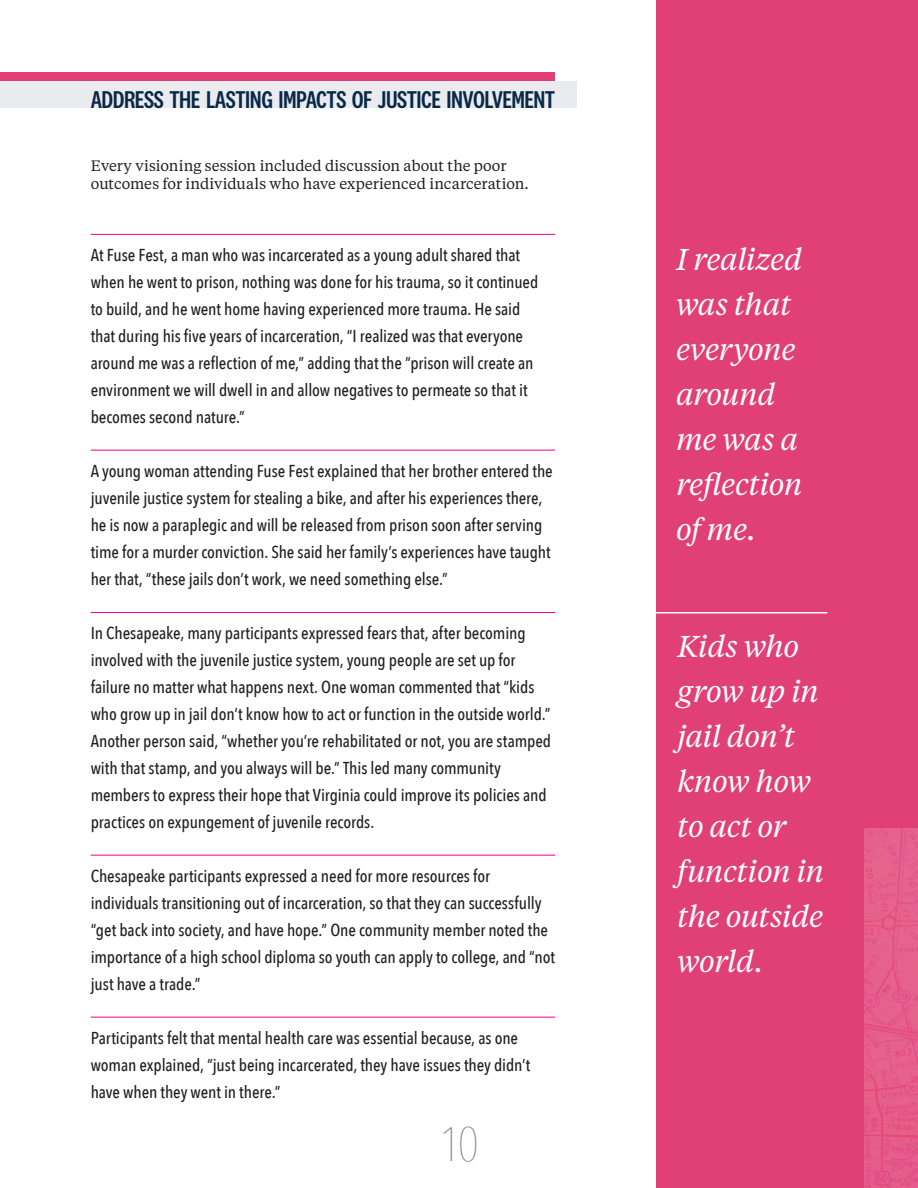
<style>
.page{position:relative;width:918px;height:1188px;background:#fff}
.page>*{position:absolute;margin:0;border:0;box-sizing:border-box;transform-origin:0 0}
.t1{font:200 48px "Avenir Next Condensed";color:#808285}
.t2{font:italic 30px/45px "Tiempos Text";letter-spacing:-.02em;color:#fff}
.t3{font:500 25.2px "National 2 Condensed";letter-spacing:-.02em;color:#082848}
.t4{font:500 17.25px/27px "Avenir Next Condensed";letter-spacing:-.005em;color:#231f20}
.t5{font:15px/18px "Tiempos Text";color:#231f20}
</style>
<div class="page">
<div style="left:0;top:72px;width:555px;height:9px;background:#e14077"></div>
<div style="left:0;top:81px;width:577px;height:27px;background:#eaebee"></div>
<div style="left:657px;top:0;width:261px;height:1188px;background:#e14077"></div>
<hr style="left:91px;top:234px;width:464px;height:1px;background:#ed028c">
<hr style="left:652px;top:612px;width:175px;height:2px;background:#fff">
<hr style="left:91px;top:450px;width:464px;height:1px;background:#ed028c">
<hr style="left:91px;top:612px;width:464px;height:1px;background:#ed028c">
<hr style="left:91px;top:855px;width:464px;height:1px;background:#ed028c">
<hr style="left:91px;top:1017px;width:464px;height:1px;background:#ed028c">
<img style="left:864px;top:828px;width:54px;height:360px">
<h3 class="t3" style="left:91px;top:86px;width:466px">ADDRESS THE LASTING IMPACTS OF JUSTICE INVOLVEMENT</h3>
<p class="t5" style="left:91px;top:156px;width:439px">Every visioning session included discussion about the poor outcomes for individuals who have experienced incarceration.</p>
<p class="t4" style="left:91px;top:241px;width:449px">At Fuse Fest, a man who was incarcerated as a young adult shared that when he went to prison, nothing was done for his trauma, so it continued to build, and he went home having experienced more trauma. He said that during his five years of incarceration, “I realized was that everyone around me was a reflection of me,” adding that the “prison will create an environment we will dwell in and allow negatives to permeate so that it becomes second nature.”</p>
<p class="t4" style="left:91px;top:457px;width:464px">A young woman attending Fuse Fest explained that her brother entered the juvenile justice system for stealing a bike, and after his experiences there, he is now a paraplegic and will be released from prison soon after serving time for a murder conviction. She said her family’s experiences have taught her that, “these jails don’t work, we need something else.”</p>
<p class="t4" style="left:91px;top:619px;width:462px">In Chesapeake, many participants expressed fears that, after becoming involved with the juvenile justice system, young people are set up for failure no matter what happens next. One woman commented that “kids who grow up in jail don’t know how to act or function in the outside world.” Another person said, “whether you’re rehabilitated or not, you are stamped with that stamp, and you always will be.” This led many community members to express their hope that Virginia could improve its policies and practices on expungement of juvenile records.</p>
<p class="t4" style="left:91px;top:862px;width:466px">Chesapeake participants expressed a need for more resources for individuals transitioning out of incarceration, so that they can successfully “get back into society, and have hope.” One community member noted the importance of a high school diploma so youth can apply to college, and “not just have a trade.”</p>
<p class="t4" style="left:91px;top:1024px;width:441px">Participants felt that mental health care was essential because, as one woman explained, “just being incarcerated, they have issues they didn’t have when they went in there.”</p>
<h1 class="t1" style="left:439px;top:1116px;width:41px">10</h1>
<h2 class="t2" style="left:676px;top:236px;width:128px">I realized was that everyone around me was a reflection of me.</h2>
<h2 class="t2" style="left:677px;top:623px;width:149px">Kids who grow up in jail don’t know how to act or function in the outside world.</h2>
</div>
